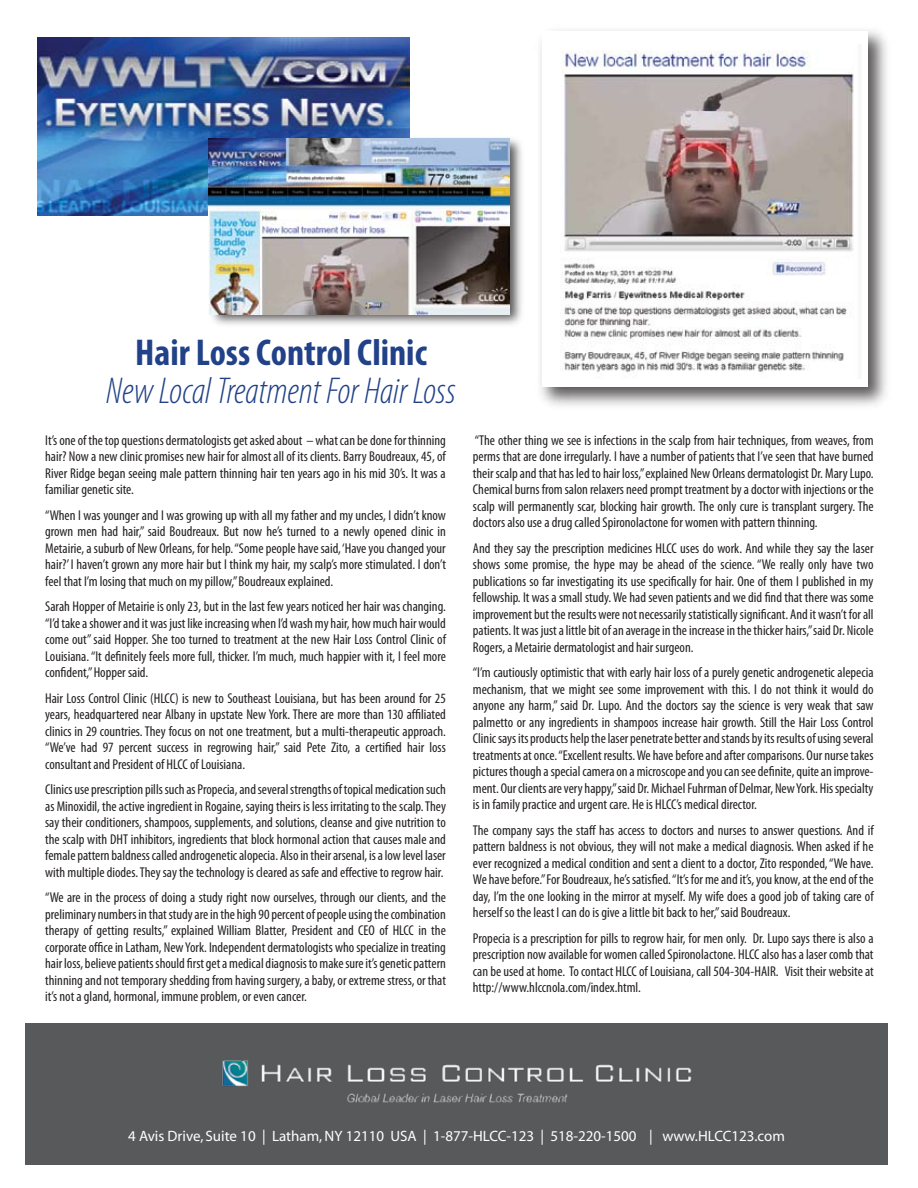
<style>
.page{position:relative;width:918px;height:1188px;background:#fff}
.page>*{position:absolute;margin:0;border:0;box-sizing:border-box;transform-origin:0 0}
.t1{font:italic 300 condensed 37.5px "Myriad Pro";color:#214188}
.t2{font:700 condensed 37.5px "Myriad Pro";color:#214188}
.t3{font:15px "Myriad";color:#fff}
.t4{font:condensed 14.25px/16.5px "Myriad Pro";color:#231f20;text-align:justify}
</style>
<div class="page">
<div style="left:26px;top:1023px;width:862px;height:142px;background:#58595b"></div>
<img style="left:222px;top:1060px;width:470px;height:43px">
<img style="left:38px;top:38px;width:371px;height:178px">
<img style="left:206px;top:132px;width:316px;height:193px">
<img style="left:208px;top:139px;width:301px;height:176px">
<img style="left:540px;top:30px;width:347px;height:376px">
<div style="left:542px;top:32px;width:326px;height:355px;background:#fff"></div>
<img style="left:560px;top:50px;width:294px;height:323px">
<h1 class="t2" style="left:135px;top:332px;width:293px">Hair Loss Control Clinic</h1>
<h1 class="t1" style="left:106px;top:371px;width:351px">New Local Treatment For Hair Loss</h1>
<p class="t4" style="left:45px;top:432px;width:402px">It’s one of the top questions dermatologists get asked about – what can be done for thinning hair? Now a new clinic promises new hair for almost all of its clients. Barry Boudreaux, 45, of River Ridge began seeing male pattern thinning hair ten years ago in his mid 30’s. It was a familiar genetic site.</p>
<p class="t4" style="left:45px;top:507px;width:402px">“When I was younger and I was growing up with all my father and my uncles, I didn’t know grown men had hair,” said Boudreaux. But now he’s turned to a newly opened clinic in Metairie, a suburb of New Orleans, for help. “Some people have said, ‘Have you changed your hair?’ I haven’t grown any more hair but I think my hair, my scalp’s more stimulated. I don’t feel that I’m losing that much on my pillow,” Boudreaux explained.</p>
<p class="t4" style="left:45px;top:599px;width:402px">Sarah Hopper of Metairie is only 23, but in the last few years noticed her hair was changing. “I’d take a shower and it was just like increasing when I’d wash my hair, how much hair would come out” said Hopper. She too turned to treatment at the new Hair Loss Control Clinic of Louisiana. “It definitely feels more full, thicker. I’m much, much happier with it, I feel more confident,” Hopper said.</p>
<p class="t4" style="left:45px;top:690px;width:402px">Hair Loss Control Clinic (HLCC) is new to Southeast Louisiana, but has been around for 25 years, headquartered near Albany in upstate New York. There are more than 130 affiliated clinics in 29 countries. They focus on not one treatment, but a multi-therapeutic approach. “We’ve had 97 percent success in regrowing hair,” said Pete Zito, a certified hair loss consultant and President of HLCC of Louisiana.</p>
<p class="t4" style="left:45px;top:782px;width:402px">Clinics use prescription pills such as Propecia, and several strengths of topical medication such as Minoxidil, the active ingredient in Rogaine, saying theirs is less irritating to the scalp. They say their conditioners, shampoos, supplements, and solutions, cleanse and give nutrition to the scalp with DHT inhibitors, ingredients that block hormonal action that causes male and female pattern baldness called androgenetic alopecia. Also in their arsenal, is a low level laser with multiple diodes. They say the technology is cleared as safe and effective to regrow hair.</p>
<p class="t4" style="left:45px;top:890px;width:402px">“We are in the process of doing a study right now ourselves, through our clients, and the preliminary numbers in that study are in the high 90 percent of people using the combination therapy of getting results,” explained William Blatter, President and CEO of HLCC in the corporate office in Latham, New York. Independent dermatologists who specialize in treating hair loss, believe patients should first get a medical diagnosis to make sure it’s genetic pattern thinning and not temporary shedding from having surgery, a baby, or extreme stress, or that it’s not a gland, hormonal, immune problem, or even cancer.</p>
<p class="t4" style="left:473px;top:432px;width:402px">“The other thing we see is infections in the scalp from hair techniques, from weaves, from perms that are done irregularly. I have a number of patients that I’ve seen that have burned their scalp and that has led to hair loss,” explained New Orleans dermatologist Dr. Mary Lupo.<br>Chemical burns from salon relaxers need prompt treatment by a doctor with injections or the scalp will permanently scar, blocking hair growth. The only cure is transplant surgery. The doctors also use a drug called Spironolactone for women with pattern thinning.</p>
<p class="t4" style="left:473px;top:540px;width:402px">And they say the prescription medicines HLCC uses do work. And while they say the laser shows some promise, the hype may be ahead of the science. “We really only have two publications so far investigating its use specifically for hair. One of them I published in my fellowship. It was a small study. We had seven patients and we did find that there was some improvement but the results were not necessarily statistically significant. And it wasn’t for all patients. It was just a little bit of an average in the increase in the thicker hairs,” said Dr. Nicole Rogers, a Metairie dermatologist and hair surgeon.</p>
<p class="t4" style="left:473px;top:665px;width:402px">“I’m cautiously optimistic that with early hair loss of a purely genetic androgenetic alepecia mechanism, that we might see some improvement with this. I do not think it would do anyone any harm,” said Dr. Lupo. And the doctors say the science is very weak that saw palmetto or any ingredients in shampoos increase hair growth. Still the Hair Loss Control Clinic says its products help the laser penetrate better and stands by its results of using several treatments at once. “Excellent results. We have before and after comparisons. Our nurse takes pictures though a special camera on a microscope and you can see definite, quite an improve&shy;ment. Our clients are very happy,” said Dr. Michael Fuhrman of Delmar, New York. His specialty is in family practice and urgent care. He is HLCC’s medical director.</p>
<p class="t4" style="left:473px;top:822px;width:402px">The company says the staff has access to doctors and nurses to answer questions. And if pattern baldness is not obvious, they will not make a medical diagnosis. When asked if he ever recognized a medical condition and sent a client to a doctor, Zito responded, “We have.<br>We have before.” For Boudreaux, he’s satisfied. “It’s for me and it’s, you know, at the end of the day, I’m the one looking in the mirror at myself. My wife does a good job of taking care of herself so the least I can do is give a little bit back to her,” said Boudreaux.</p>
<p class="t4" style="left:473px;top:930px;width:402px">Propecia is a prescription for pills to regrow hair, for men only. Dr. Lupo says there is also a prescription now available for women called Spironolactone. HLCC also has a laser comb that can be used at home. To contact HLCC of Louisiana, call 504-304-HAIR. Visit their website at http://www.hlccnola.com/index.html.</p>
<p class="t3" style="left:128px;top:1128px;width:658px">4 Avis Drive, Suite 10 | Latham, NY 12110 USA | 1-877-HLCC-123 | 518-220-1500 | www.HLCC123.com</p>
</div>
